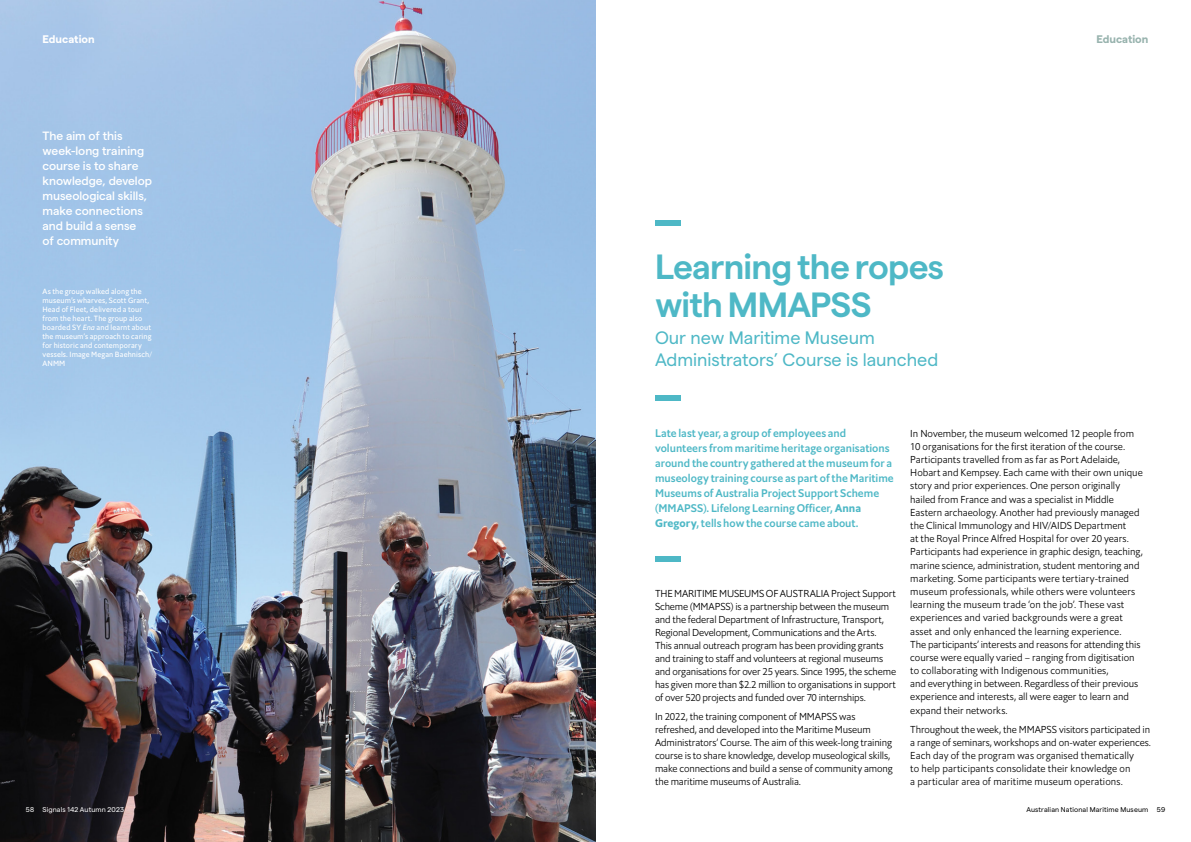
<style>
.page{position:relative;width:1191px;height:842px;background:#fff}
.page>*{position:absolute;margin:0;border:0;box-sizing:border-box;transform-origin:0 0}
.t1{font:600 35px/38px "Matter";letter-spacing:-.025em;color:#4eb8c6}
.t2{font:18px/22px "Matter";color:#4eb8c6}
.t3{font:500 12px/15px "Matter";letter-spacing:-.005em;color:#fff}
.t4{font:500 11px/15px "Halifax";color:#4eb8c6}
.t5{font:700 11px "Matter";color:#fff}
.t6{font:700 11px "Matter";color:#98b3ae}
.t7{font:300 10px/13.2px "Halifax";letter-spacing:-.005em;color:#000}
.t8{font:7.5px/9px "Halifax";letter-spacing:.015em;color:#fff}
.t9{font:7px "Matter";letter-spacing:.02em;color:#000}
.t10{font:7px "Matter";letter-spacing:.02em;color:#fff}
.s1{font-style:italic}
.s2{font-weight:700}
</style>
<div class="page">
<img style="left:0;top:0;width:595px;height:842px">
<div style="left:655px;top:220px;width:25px;height:6px;background:#4eb8c6"></div>
<div style="left:655px;top:395px;width:25px;height:6px;background:#4eb8c6"></div>
<div style="left:655px;top:556px;width:25px;height:5px;background:#4eb8c6"></div>
<p class="t5" style="left:43px;top:31px;width:54px">Education</p>
<p class="t6" style="left:1096px;top:31px;width:54px">Education</p>
<p class="t3" style="left:43px;top:127px;width:111px">The aim of this week-long training course is to share knowledge, develop museological skills, make connections and build a sense<br>of community</p>
<p class="t8" style="left:43px;top:287px;width:111px">As the group walked along the museum’s wharves, Scott Grant,<br>Head of Fleet, delivered a tour from the heart. The group also boarded SY <span class="s1">Ena</span> and learnt about the museum’s approach to caring for historic and contemporary vessels. Image Megan Baehnisch/<br>ANMM</p>
<h1 class="t1" style="left:655px;top:244px;width:290px">Learning the ropes with MMAPSS</h1>
<h2 class="t2" style="left:655px;top:326px;width:285px">Our new Maritime Museum<br>Administrators’ Course is launched</h2>
<p class="t4" style="left:655px;top:426px;width:240px">Late last year, a group of employees and volunteers from maritime heritage organisations around the country gathered at the museum for a museology training course as part of the Maritime Museums of Australia Project Support Scheme (MMAPSS). Lifelong Learning Officer, <span class="s2">Anna Gregory</span>, tells how the course came about.</p>
<p class="t7" style="left:655px;top:587px;width:242px">THE MARITIME MUSEUMS OF AUSTRALIA Project Support Scheme (MMAPSS) is a partnership between the museum and the federal Department of Infrastructure, Transport, Regional Development, Communications and the Arts.<br>This annual outreach program has been providing grants and training to staff and volunteers at regional museums and organisations for over 25 years. Since 1995, the scheme has given more than $2.2 million to organisations in support of over 520 projects and funded over 70 internships.</p>
<p class="t7" style="left:655px;top:710px;width:239px">In 2022, the training component of MMAPSS was refreshed, and developed into the Maritime Museum Administrators’ Course. The aim of this week-long training course is to share knowledge, develop museological skills, make connections and build a sense of community among the maritime museums of Australia.</p>
<p class="t7" style="left:910px;top:426px;width:234px">In November, the museum welcomed 12 people from 10 organisations for the first iteration of the course.<br>Participants travelled from as far as Port Adelaide, Hobart and Kempsey. Each came with their own unique story and prior experiences. One person originally hailed from France and was a specialist in Middle Eastern archaeology. Another had previously managed the Clinical Immunology and HIV/AIDS Department<br>at the Royal Prince Alfred Hospital for over 20 years.<br>Participants had experience in graphic design, teaching, marine science, administration, student mentoring and marketing. Some participants were tertiary-trained museum professionals, while others were volunteers learning the museum trade ‘on the job’. These vast experiences and varied backgrounds were a great asset and only enhanced the learning experience.<br>The participants’ interests and reasons for attending this course were equally varied – ranging from digitisation to collaborating with Indigenous communities,<br>and everything in between. Regardless of their previous experience and interests, all were eager to learn and expand their networks.</p>
<p class="t7" style="left:910px;top:722px;width:242px">Throughout the week, the MMAPSS visitors participated in a range of seminars, workshops and on-water experiences.<br>Each day of the program was organised thematically<br>to help participants consolidate their knowledge on<br>a particular area of maritime museum operations.</p>
<p class="t10" style="left:26px;top:805px;width:100px">58 Signals 142 Autumn 2023</p>
<p class="t9" style="left:1026px;top:805px;width:140px">Australian National Maritime Museum 59</p>
</div>
